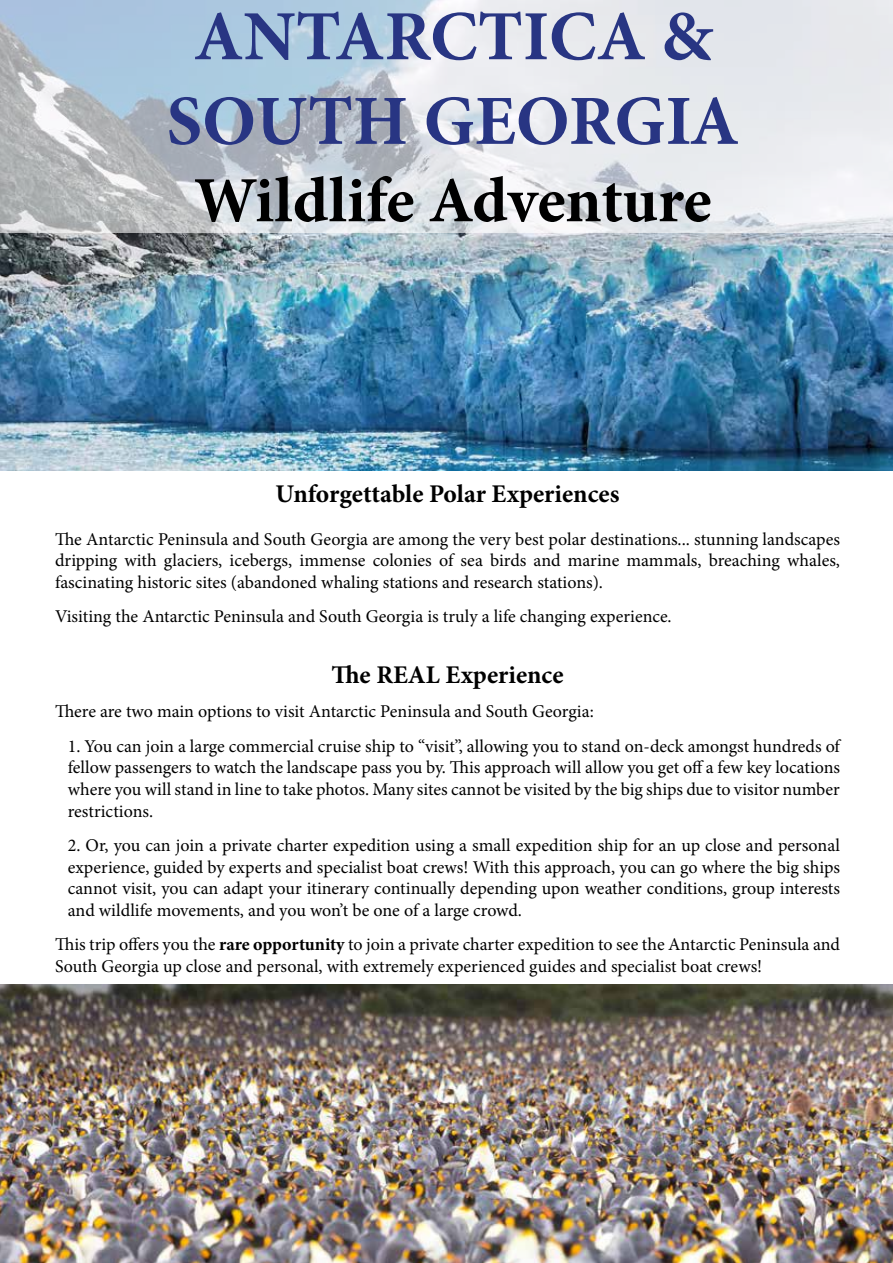
<style>
.page{position:relative;width:893px;height:1263px;background:#fff}
.page>*{position:absolute;margin:0;border:0;box-sizing:border-box;transform-origin:0 0}
.t1{font:700 70.5px/84.6px "Minion Pro";color:#283583;text-align:center}
.t2{font:700 64.5px "Minion Pro";letter-spacing:-.005em;color:#000}
.t3{font:700 25.5px "Minion Pro";color:#000}
.t4{font:18px/21.6px "Minion Pro";color:#000;text-align:justify}
.s1{font-weight:700}
</style>
<div class="page">
<img style="left:0;top:233px;width:893px;height:238px">
<svg style="left:0;top:0;width:893px;height:233px;background:#d1d8e0"></svg>
<img style="left:0;top:984px;width:893px;height:279px">
<h1 class="t1" style="left:167px;top:-6px;width:574px">ANTARCTICA &amp;<br>SOUTH GEORGIA</h1>
<h2 class="t2" style="left:194px;top:155px;width:519px">Wildlife Adventure</h2>
<h3 class="t3" style="left:276px;top:475px;width:345px">Unforgettable Polar Experiences</h3>
<p class="t4" style="left:55px;top:528px;width:786px">The Antarctic Peninsula and South Georgia are among the very best polar destinations... stunning landscapes dripping with glaciers, icebergs, immense colonies of sea birds and marine mammals, breaching whales, fascinating historic sites (abandoned whaling stations and research stations).</p>
<p class="t4" style="left:55px;top:606px;width:618px">Visiting the Antarctic Peninsula and South Georgia is truly a life changing experience.</p>
<h3 class="t3" style="left:331px;top:657px;width:234px">The REAL Experience</h3>
<p class="t4" style="left:55px;top:701px;width:540px">There are two main options to visit Antarctic Peninsula and South Georgia:</p>
<p class="t4" style="left:68px;top:735px;width:774px">1. You can join a large commercial cruise ship to “visit”, allowing you to stand on-deck amongst hundreds of fellow passengers to watch the landscape pass you by. This approach will allow you get off a few key locations where you will stand in line to take photos. Many sites cannot be visited by the big ships due to visitor number restrictions.</p>
<p class="t4" style="left:68px;top:834px;width:774px">2. Or, you can join a private charter expedition using a small expedition ship for an up close and personal experience, guided by experts and specialist boat crews! With this approach, you can go where the big ships cannot visit, you can adapt your itinerary continually depending upon weather conditions, group interests and wildlife movements, and you won’t be one of a large crowd.</p>
<p class="t4" style="left:55px;top:933px;width:786px">This trip offers you the <span class="s1">rare opportunity</span> to join a private charter expedition to see the Antarctic Peninsula and<br>South Georgia up close and personal, with extremely experienced guides and specialist boat crews!</p>
</div>
